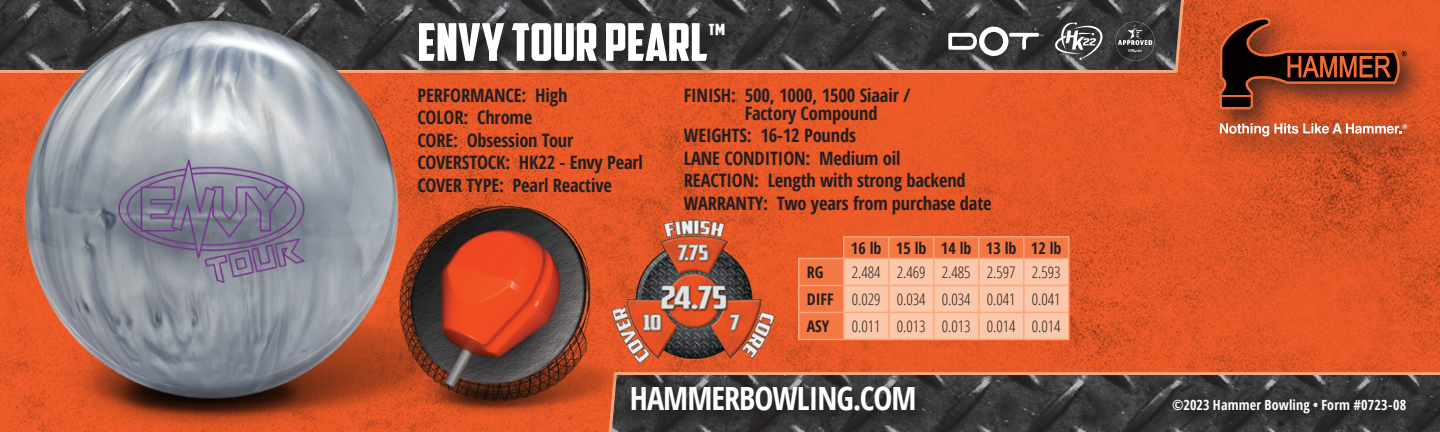
<style>
.page{position:relative;width:1440px;height:432px;background:#fff}
.page>*{position:absolute;margin:0;border:0;box-sizing:border-box;transform-origin:0 0}
.Outlined_Shoe_Name{font:52px "American Captain";color:#fff}
.t1{font:700 32px "Open Sans Condensed";letter-spacing:-.03em;color:#fff}
.Stats_info_2018{font:700 18.4px/18px "Open Sans Condensed";letter-spacing:-.01em;color:#231f20}
.Tech_Specs_-_2_-_PF_Din{font:300 16px "Open Sans Condensed";color:#231f20}
.Tech_Specs_-_2_-_PF_Din-2{font:700 16px "Open Sans Condensed";color:#231f20}
.t2{font:700 14px "Open Sans Condensed";letter-spacing:.015em;color:#fff}
</style>
<div class="page">
<img style="left:480px;top:0;width:960px;height:432px">
<svg style="left:480px;top:0;width:708px;height:74px;background:#4a413f"></svg>
<svg style="left:604px;top:371px;width:836px;height:61px;background:#514541"></svg>
<img style="left:0;top:0;width:480px;height:432px">
<img style="left:381px;top:191px;width:250px;height:227px">
<svg style="left:1170px;top:396px;width:252px;height:33px;background:#323031"></svg>
<div style="left:1209px;top:7px;width:225px;height:157px;background:#231f20;opacity:.8"></div>
<svg style="left:1220px;top:123px;width:187px;height:13px"></svg>
<svg style="left:1219px;top:16px;width:188px;height:93px;background:#913a1c"></svg>
<svg style="left:799px;top:237px;width:44px;height:102px;background:#f1723e"></svg>
<hr style="left:798px;top:258px;width:46px;height:1px;background:#f8a67e">
<hr style="left:798px;top:286px;width:2px;height:26px;background:#f8a67e">
<hr style="left:1068px;top:286px;width:2px;height:26px;background:#f8a67e">
<hr style="left:798px;top:313px;width:2px;height:26px;background:#f8a67e">
<hr style="left:1068px;top:313px;width:2px;height:26px;background:#f8a67e">
<hr style="left:798px;top:339px;width:46px;height:1px;background:#f8a67e">
<hr style="left:844px;top:339px;width:45px;height:1px;background:#f8a67e">
<hr style="left:889px;top:339px;width:45px;height:1px;background:#f8a67e">
<hr style="left:934px;top:339px;width:45px;height:1px;background:#f8a67e">
<hr style="left:979px;top:339px;width:45px;height:1px;background:#f8a67e">
<hr style="left:1024px;top:339px;width:46px;height:1px;background:#f8a67e">
<hr style="left:798px;top:259px;width:2px;height:26px;background:#f8a67e">
<hr style="left:1068px;top:259px;width:2px;height:26px;background:#f8a67e">
<hr style="left:798px;top:285px;width:46px;height:1px;background:#f8a67e">
<hr style="left:1024px;top:285px;width:46px;height:1px;background:#f8a67e">
<hr style="left:798px;top:312px;width:46px;height:1px;background:#f8a67e">
<hr style="left:1024px;top:312px;width:46px;height:1px;background:#f8a67e">
<hr style="left:843px;top:236px;width:46px;height:2px;background:#f8a67e">
<hr style="left:889px;top:236px;width:45px;height:2px;background:#f8a67e">
<hr style="left:934px;top:236px;width:45px;height:2px;background:#f8a67e">
<hr style="left:979px;top:236px;width:45px;height:2px;background:#f8a67e">
<hr style="left:1024px;top:236px;width:46px;height:2px;background:#f8a67e">
<svg style="left:843px;top:238px;width:225px;height:101px;background:#fab796"></svg>
<hr style="left:1068px;top:238px;width:2px;height:20px;background:#f8a67e">
<hr style="left:844px;top:258px;width:45px;height:1px;background:#f8a67e">
<hr style="left:889px;top:258px;width:45px;height:1px;background:#f8a67e">
<hr style="left:934px;top:258px;width:45px;height:1px;background:#f8a67e">
<hr style="left:979px;top:258px;width:45px;height:1px;background:#f8a67e">
<hr style="left:1024px;top:258px;width:46px;height:1px;background:#f8a67e">
<svg style="left:415px;top:20px;width:326px;height:57px;background:#463632"></svg>
<svg style="left:628px;top:384px;width:303px;height:42px;background:#312f30"></svg>
<img style="left:611px;top:218px;width:166px;height:145px">
<svg style="left:1115px;top:22px;width:40px;height:39px;background:#4a494a"></svg>
<svg style="left:948px;top:27px;width:95px;height:29px"></svg>
<svg style="left:1055px;top:22px;width:48px;height:38px;background:#6a6a6b"></svg>
<p class="Outlined_Shoe_Name" style="left:417px;top:11px;width:310px">ENVY TOUR PEARL<sup>™</sup></p>
<p class="Stats_info_2018" style="left:417px;top:85px;width:152px">PERFORMANCE: High</p>
<p class="Stats_info_2018" style="left:417px;top:108px;width:116px">COLOR: Chrome</p>
<p class="Stats_info_2018" style="left:417px;top:130px;width:157px">CORE: Obsession Tour</p>
<p class="Stats_info_2018" style="left:417px;top:153px;width:227px">COVERSTOCK: HK22 - Envy Pearl</p>
<p class="Stats_info_2018" style="left:417px;top:175px;width:196px">COVER TYPE: Pearl Reactive</p>
<p class="Stats_info_2018" style="left:745px;top:85px;width:167px;text-indent:-61px">FINISH: 500, 1000, 1500 Siaair /<br>Factory Compound</p>
<p class="Stats_info_2018" style="left:684px;top:126px;width:174px">WEIGHTS: 16-12 Pounds</p>
<p class="Stats_info_2018" style="left:684px;top:148px;width:218px">LANE CONDITION: Medium oil</p>
<p class="Stats_info_2018" style="left:684px;top:171px;width:283px">REACTION: Length with strong backend</p>
<p class="Stats_info_2018" style="left:684px;top:193px;width:309px">WARRANTY: Two years from purchase date</p>
<p class="Tech_Specs_-_2_-_PF_Din-2" style="left:851px;top:237px;width:32px">16 lb</p>
<p class="Tech_Specs_-_2_-_PF_Din-2" style="left:896px;top:237px;width:32px">15 lb</p>
<p class="Tech_Specs_-_2_-_PF_Din-2" style="left:941px;top:237px;width:32px">14 lb</p>
<p class="Tech_Specs_-_2_-_PF_Din-2" style="left:986px;top:237px;width:32px">13 lb</p>
<p class="Tech_Specs_-_2_-_PF_Din-2" style="left:1031px;top:237px;width:32px">12 lb</p>
<p class="Tech_Specs_-_2_-_PF_Din-2" style="left:807px;top:261px;width:18px">RG</p>
<p class="Tech_Specs_-_2_-_PF_Din" style="left:852px;top:261px;width:30px">2.484</p>
<p class="Tech_Specs_-_2_-_PF_Din" style="left:897px;top:261px;width:30px">2.469</p>
<p class="Tech_Specs_-_2_-_PF_Din" style="left:942px;top:261px;width:30px">2.485</p>
<p class="Tech_Specs_-_2_-_PF_Din" style="left:987px;top:261px;width:30px">2.597</p>
<p class="Tech_Specs_-_2_-_PF_Din" style="left:1032px;top:261px;width:30px">2.593</p>
<p class="Tech_Specs_-_2_-_PF_Din-2" style="left:807px;top:288px;width:28px">DIFF</p>
<p class="Tech_Specs_-_2_-_PF_Din" style="left:852px;top:288px;width:30px">0.029</p>
<p class="Tech_Specs_-_2_-_PF_Din" style="left:897px;top:288px;width:30px">0.034</p>
<p class="Tech_Specs_-_2_-_PF_Din" style="left:942px;top:288px;width:30px">0.034</p>
<p class="Tech_Specs_-_2_-_PF_Din" style="left:987px;top:288px;width:30px">0.041</p>
<p class="Tech_Specs_-_2_-_PF_Din" style="left:1032px;top:288px;width:30px">0.041</p>
<p class="Tech_Specs_-_2_-_PF_Din-2" style="left:807px;top:315px;width:24px">ASY</p>
<p class="Tech_Specs_-_2_-_PF_Din" style="left:852px;top:315px;width:30px">0.011</p>
<p class="Tech_Specs_-_2_-_PF_Din" style="left:897px;top:315px;width:30px">0.013</p>
<p class="Tech_Specs_-_2_-_PF_Din" style="left:942px;top:315px;width:30px">0.013</p>
<p class="Tech_Specs_-_2_-_PF_Din" style="left:987px;top:315px;width:30px">0.014</p>
<p class="Tech_Specs_-_2_-_PF_Din" style="left:1032px;top:315px;width:30px">0.014</p>
<p class="t1" style="left:630px;top:376px;width:288px">HAMMERBOWLING.COM</p>
<p class="t2" style="left:1172px;top:395px;width:236px">©2023 Hammer Bowling • Form #0723-08</p>
</div>
